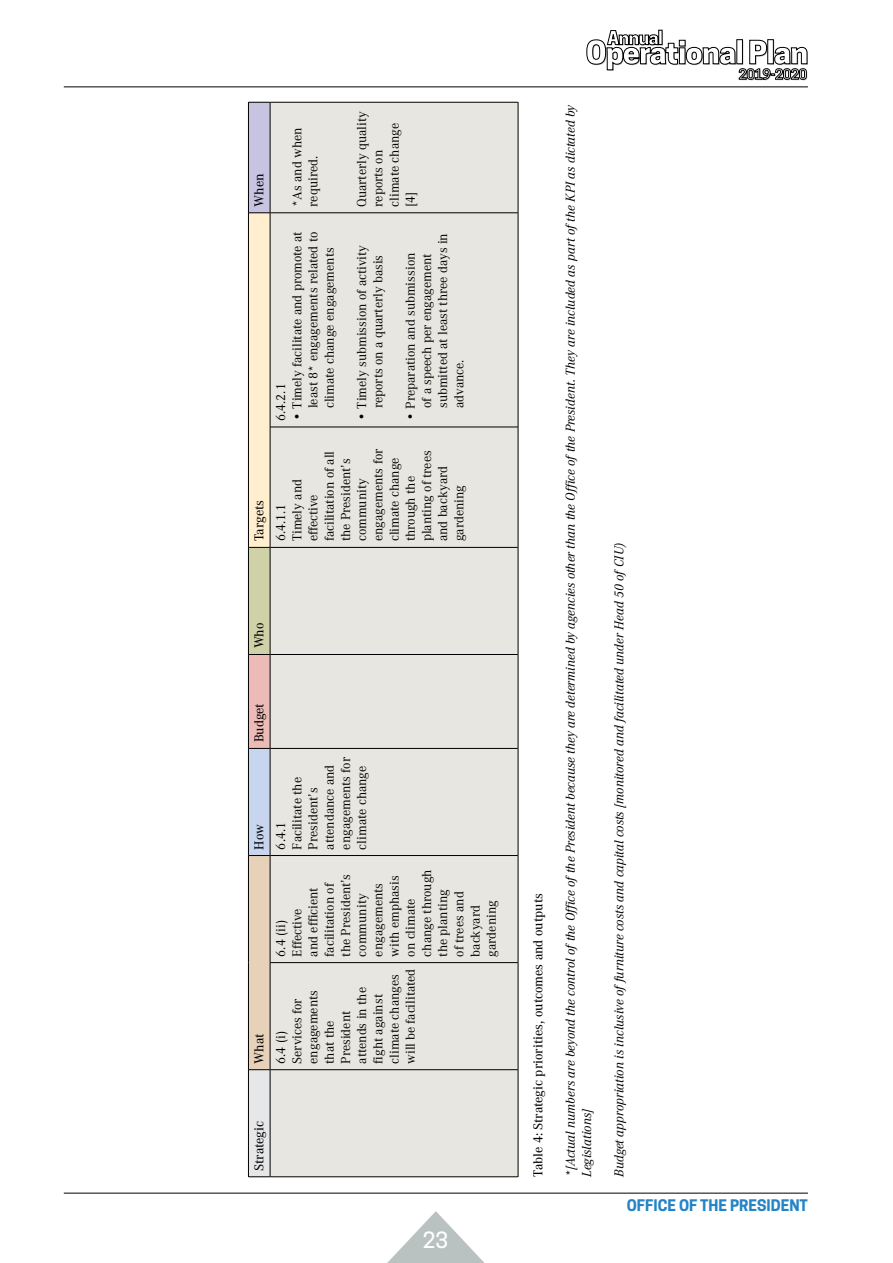
<style>
.page{position:relative;width:893px;height:1263px;background:#fff}
.page>*{position:absolute;margin:0;border:0;box-sizing:border-box;transform-origin:0 0}
.t1{font:500 21px "Cooper Hewitt";color:#fff}
.t2{font:700 15px "Cooper Hewitt";color:#2484c6}
.t3{font:13.5px/16.2px "Corporate A";color:#000}
.t4{font:italic 13.5px/16.2px "Corporate A";color:#000}
.t5{font:500 13.5px "Corporate A";color:#000}
</style>
<div class="page">
<hr style="left:64px;top:1193px;width:744px;height:1px;background:#000">
<svg style="left:387px;top:1211px;width:98px;height:52px"></svg>
<hr style="left:64px;top:87px;width:744px;height:1px;background:#000">
<svg style="left:586px;top:30px;width:222px;height:50px"></svg>
<div style="left:248px;top:1070px;width:22px;height:107px;background:#e6e7e8"></div>
<div style="left:248px;top:855px;width:22px;height:215px;background:#e7d1b9"></div>
<div style="left:248px;top:748px;width:22px;height:107px;background:#c7d6ee"></div>
<div style="left:248px;top:654px;width:22px;height:94px;background:#ecbbb7"></div>
<div style="left:248px;top:547px;width:22px;height:107px;background:#cfd2a6"></div>
<div style="left:248px;top:213px;width:22px;height:334px;background:#ffefcf"></div>
<div style="left:248px;top:102px;width:22px;height:111px;background:#c7c4e2"></div>
<div style="left:271px;top:103px;width:247px;height:1073px;background:#e8e6e0"></div>
<hr style="left:248px;top:1070px;width:1px;height:107px;background:#000">
<svg style="left:249px;top:1176px;width:21px;height:1px"></svg>
<hr style="left:248px;top:962px;width:1px;height:108px;background:#000">
<svg style="left:249px;top:1069px;width:21px;height:1px"></svg>
<hr style="left:248px;top:855px;width:1px;height:107px;background:#000">
<hr style="left:248px;top:748px;width:1px;height:107px;background:#000">
<svg style="left:249px;top:855px;width:21px;height:1px"></svg>
<hr style="left:248px;top:654px;width:1px;height:94px;background:#000">
<svg style="left:249px;top:748px;width:21px;height:1px"></svg>
<hr style="left:248px;top:547px;width:1px;height:107px;background:#000">
<svg style="left:249px;top:654px;width:21px;height:1px"></svg>
<hr style="left:248px;top:427px;width:1px;height:120px;background:#000">
<svg style="left:249px;top:547px;width:21px;height:1px"></svg>
<hr style="left:248px;top:213px;width:1px;height:214px;background:#000">
<hr style="left:248px;top:102px;width:1px;height:111px;background:#000">
<svg style="left:249px;top:213px;width:21px;height:1px"></svg>
<svg style="left:249px;top:102px;width:21px;height:1px"></svg>
<hr style="left:270px;top:1070px;width:1px;height:107px;background:#000">
<hr style="left:270px;top:1176px;width:248px;height:1px;background:#000">
<hr style="left:270px;top:962px;width:1px;height:108px;background:#000">
<hr style="left:270px;top:1069px;width:248px;height:1px;background:#000">
<hr style="left:270px;top:855px;width:1px;height:107px;background:#000">
<hr style="left:270px;top:962px;width:248px;height:1px;background:#000">
<hr style="left:270px;top:748px;width:1px;height:107px;background:#000">
<hr style="left:270px;top:855px;width:248px;height:1px;background:#000">
<hr style="left:270px;top:654px;width:1px;height:94px;background:#000">
<hr style="left:270px;top:748px;width:248px;height:1px;background:#000">
<hr style="left:270px;top:547px;width:1px;height:107px;background:#000">
<hr style="left:270px;top:654px;width:248px;height:1px;background:#000">
<hr style="left:270px;top:427px;width:1px;height:120px;background:#000">
<hr style="left:270px;top:547px;width:248px;height:1px;background:#000">
<hr style="left:270px;top:213px;width:1px;height:214px;background:#000">
<hr style="left:270px;top:427px;width:248px;height:1px;background:#000">
<hr style="left:270px;top:102px;width:1px;height:111px;background:#000">
<hr style="left:270px;top:213px;width:248px;height:1px;background:#000">
<hr style="left:270px;top:102px;width:248px;height:1px;background:#000">
<hr style="left:518px;top:1070px;width:1px;height:107px;background:#000">
<hr style="left:518px;top:962px;width:1px;height:108px;background:#000">
<hr style="left:518px;top:855px;width:1px;height:107px;background:#000">
<hr style="left:518px;top:748px;width:1px;height:107px;background:#000">
<hr style="left:518px;top:654px;width:1px;height:94px;background:#000">
<hr style="left:518px;top:547px;width:1px;height:107px;background:#000">
<hr style="left:518px;top:427px;width:1px;height:120px;background:#000">
<hr style="left:518px;top:213px;width:1px;height:214px;background:#000">
<hr style="left:518px;top:102px;width:1px;height:111px;background:#000">
<p class="t5" style="left:252px;top:207px;width:35px;rotate:-90deg">When</p>
<p class="t3" style="left:289px;top:207px;width:81px;rotate:-90deg">*As and when required.</p>
<p class="t3" style="left:289px;top:408px;width:178px;text-align:justify;text-indent:-13px;rotate:-90deg">• Timely facilitate and promote at least 8* engagements related to climate change engagements</p>
<p class="t3" style="left:273px;top:421px;width:39px;rotate:-90deg">6.4.2.1</p>
<p class="t3" style="left:354px;top:207px;width:97px;rotate:-90deg">Quarterly quality reports on climate change [4]</p>
<p class="t3" style="left:354px;top:421px;width:177px;text-align:center;rotate:-90deg">• Timely submission of activity reports on a quarterly basis</p>
<p class="t3" style="left:403px;top:408px;width:177px;text-indent:-13px;rotate:-90deg">• Preparation and submission<br>of a speech per engagement submitted at least three days in advance.</p>
<p class="t5" style="left:252px;top:541px;width:43px;rotate:-90deg">Targets</p>
<p class="t3" style="left:273px;top:541px;width:94px;rotate:-90deg">6.4.1.1<br>Timely and effective facilitation of all the President’s community engagements for climate change through the planting of trees and backyard gardening</p>
<p class="t5" style="left:252px;top:648px;width:27px;rotate:-90deg">Who</p>
<p class="t5" style="left:252px;top:742px;width:41px;rotate:-90deg">Budget</p>
<p class="t5" style="left:252px;top:849px;width:27px;rotate:-90deg">How</p>
<p class="t5" style="left:252px;top:1064px;width:32px;rotate:-90deg">What</p>
<p class="t3" style="left:273px;top:849px;width:94px;rotate:-90deg">6.4.1<br>Facilitate the<br>President’s attendance and engagements for climate change</p>
<p class="t3" style="left:273px;top:956px;width:89px;rotate:-90deg">6.4 (ii)<br>Effective<br>and efficient facilitation of the President’s community engagements with emphasis on climate change through the planting<br>of trees and backyard gardening</p>
<p class="t3" style="left:273px;top:1064px;width:97px;rotate:-90deg">6.4 (i)<br>Services for engagements that the<br>President attends in the fight against climate changes will be facilitated</p>
<p class="t5" style="left:252px;top:1171px;width:51px;rotate:-90deg">Strategic</p>
<h1 class="t1" style="left:423px;top:1228px;width:27px">23</h1>
<p class="t5" style="left:531px;top:1177px;width:285px;rotate:-90deg">Table 4: Strategic priorities, outcomes and outputs</p>
<p class="t4" style="left:562px;top:1177px;width:1075px;rotate:-90deg">*[Actual numbers are beyond the control ofthe Office ofthe President because they are determined by agencies other than the Office ofthe President. They are included as part ofthe KPI as dictated by<br>Legislations]</p>
<p class="t4" style="left:611px;top:1177px;width:637px;rotate:-90deg">Budget appropriation is inclusive offurniture costs and capital costs [monitored and facilitated under Head 50 ofCIU)</p>
<p class="t2" style="left:627px;top:1196px;width:183px">OFFICE OF THE PRESIDENT</p>
</div>
